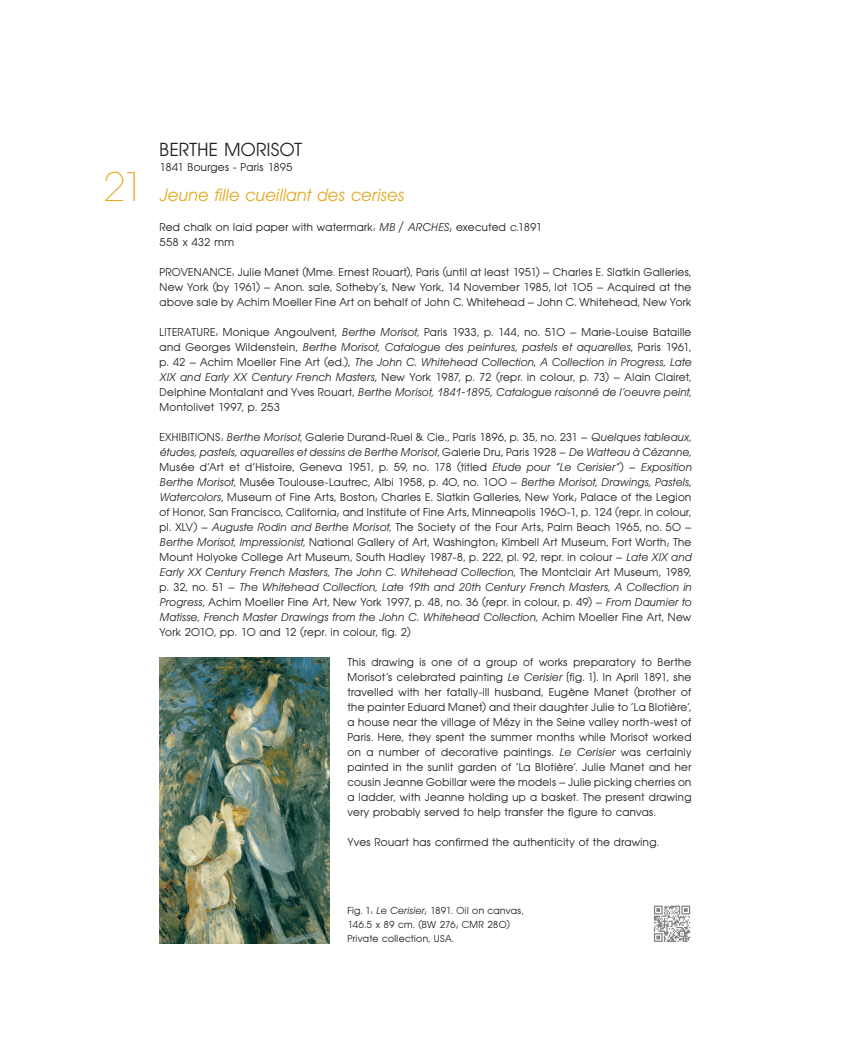
<style>
.page{position:relative;width:851px;height:1046px;background:#fff}
.page>*{position:absolute;margin:0;border:0;box-sizing:border-box;transform-origin:0 0}
.t1{font:200 41.25px "Avant Garde BQ";color:#e4a922}
.t2{font:18.75px "Avant Garde BQ";letter-spacing:.02em;color:#231f20}
.t3{font:italic 17.5px "Avant Garde BQ";letter-spacing:.02em;color:#e4a922}
.t4{font:11.25px/15px "Avant Garde BQ";letter-spacing:.03em;color:#231f20;text-align:justify}
.t5{font:10px/13.8px "Avant Garde BQ";letter-spacing:.025em;color:#231f20}
.s1{font-style:italic}
</style>
<div class="page">
<img style="left:159px;top:657px;width:170px;height:285px">
<svg style="left:653px;top:905px;width:38px;height:37px"></svg>
<svg style="left:653px;top:905px;width:37px;height:36px"></svg>
<h1 class="t1" style="left:103px;top:163px;width:43px">21</h1>
<h2 class="t2" style="left:159px;top:139px;width:144px">BERTHE MORISOT</h2>
<p class="t4" style="left:159px;top:160px;width:134px">1841 Bourges - Paris 1895</p>
<h3 class="t3" style="left:159px;top:185px;width:246px">Jeune fille cueillant des cerises</h3>
<p class="t4" style="left:159px;top:220px;width:384px">Red chalk on laid paper with watermark: <span class="s1">MB</span> / <span class="s1">ARCHES</span>; executed <span class="s1">c.</span>1891<br>558 x 432 mm</p>
<p class="t4" style="left:159px;top:265px;width:15px">Provenance</p>
<p class="t4" style="left:159px;top:265px;width:533px;text-indent:72px">: Julie Manet (Mme. Ernest Rouart), Paris (until at least 1951) – Charles E. Slatkin Galleries, New York (by 1961) – Anon. sale, Sotheby’s, New York, 14 November 1985, lot 105 – Acquired at the above sale by Achim Moeller Fine Art on behalf of John C. Whitehead – John C. Whitehead, New York</p>
<p class="t4" style="left:159px;top:325px;width:12px">Literature</p>
<p class="t4" style="left:159px;top:325px;width:533px;text-indent:56px">: Monique Angoulvent, <span class="s1">Berthe Morisot</span>, Paris 1933, p. 144, no. 510 – Marie-Louise Bataille and Georges Wildenstein, <span class="s1">Berthe Morisot, Catalogue des peintures, pastels et aquarelles</span>, Paris 1961, p. 42 – Achim Moeller Fine Art (ed.), <span class="s1">The John C. Whitehead Collection</span>, <span class="s1">A Collection in Progress, Late XIX and Early XX Century French Masters</span>, New York 1987, p. 72 (repr. in colour, p. 73) – Alain Clairet, Delphine Montalant and Yves Rouart, <span class="s1">Berthe Morisot, 1841-1895, Catalogue raisonné de l’oeuvre peint</span>, Montolivet 1997, p. 253</p>
<p class="t4" style="left:159px;top:430px;width:19px">Exhibitions</p>
<p class="t4" style="left:159px;top:430px;width:533px;text-indent:61px">: <span class="s1">Berthe Morisot</span>, Galerie Durand-Ruel &amp; Cie., Paris 1896, p. 35, no. 231 – <span class="s1">Quelques tableaux, études, pastels, aquarelles et dessins de Berthe Morisot</span>, Galerie Dru, Paris 1928 – <span class="s1">De Watteau à Cézanne</span>, Musée d’Art et d’Histoire, Geneva 1951, p. 59, no. 178 (titled <span class="s1">Etude pour “Le Cerisier”</span>) – <span class="s1">Exposition Berthe Morisot</span>, Musée Toulouse-Lautrec, Albi 1958, p. 40, no. 100 – <span class="s1">Berthe Morisot, Drawings, Pastels, Watercolors</span>, Museum of Fine Arts, Boston; Charles E. Slatkin Galleries, New York; Palace of the Legion of Honor, San Francisco, California; and Institute of Fine Arts, Minneapolis 1960-1, p. 124 (repr. in colour, pl. XLV) – <span class="s1">Auguste Rodin and Berthe Morisot</span>, The Society of the Four Arts, Palm Beach 1965, no. 50 – <span class="s1">Berthe Morisot</span>, <span class="s1">Impressionist</span>, National Gallery of Art, Washington; Kimbell Art Museum, Fort Worth; The Mount Holyoke College Art Museum, South Hadley 1987-8, p. 222, pl. 92, repr. in colour – <span class="s1">Late XIX and Early XX Century French Masters, The John C. Whitehead Collection</span>, The Montclair Art Museum, 1989, p. 32, no. 51 – <span class="s1">The Whitehead Collection, Late 19th and 20th Century French Masters</span>, <span class="s1">A Collection in Progress,</span> Achim Moeller Fine Art, New York 1997, p. 48, no. 36 (repr. in colour, p. 49) – <span class="s1">From Daumier to Matisse, French Master Drawings from the John C. Whitehead Collection</span>, Achim Moeller Fine Art, New York 2010, pp. 10 and 12 (repr. in colour, fig. 2)</p>
<p class="t4" style="left:347px;top:654px;width:345px">This drawing is one of a group of works preparatory to Berthe Morisot’s celebrated painting <span class="s1">Le Cerisier</span> [fig. 1]. In April 1891, she travelled with her fatally-ill husband, Eugène Manet (brother of the painter Eduard Manet) and their daughter Julie to ‘La Blotière’, a house near the village of Mézy in the Seine valley north-west of Paris. Here, they spent the summer months while Morisot worked on a number of decorative paintings. <span class="s1">Le Cerisier</span> was certainly painted in the sunlit garden of ‘La Blotière’. Julie Manet and her cousin Jeanne Gobillar were the models – Julie picking cherries on a ladder, with Jeanne holding up a basket. The present drawing very probably served to help transfer the figure to canvas.</p>
<p class="t4" style="left:347px;top:834px;width:313px">Yves Rouart has confirmed the authenticity of the drawing.</p>
<p class="t5" style="left:347px;top:904px;width:177px">Fig. 1: <span class="s1">Le Cerisier</span>; 1891. Oil on canvas,<br>146.5 x 89 cm. (BW 276; CMR 280)<br>Private collection, USA.</p>
</div>
